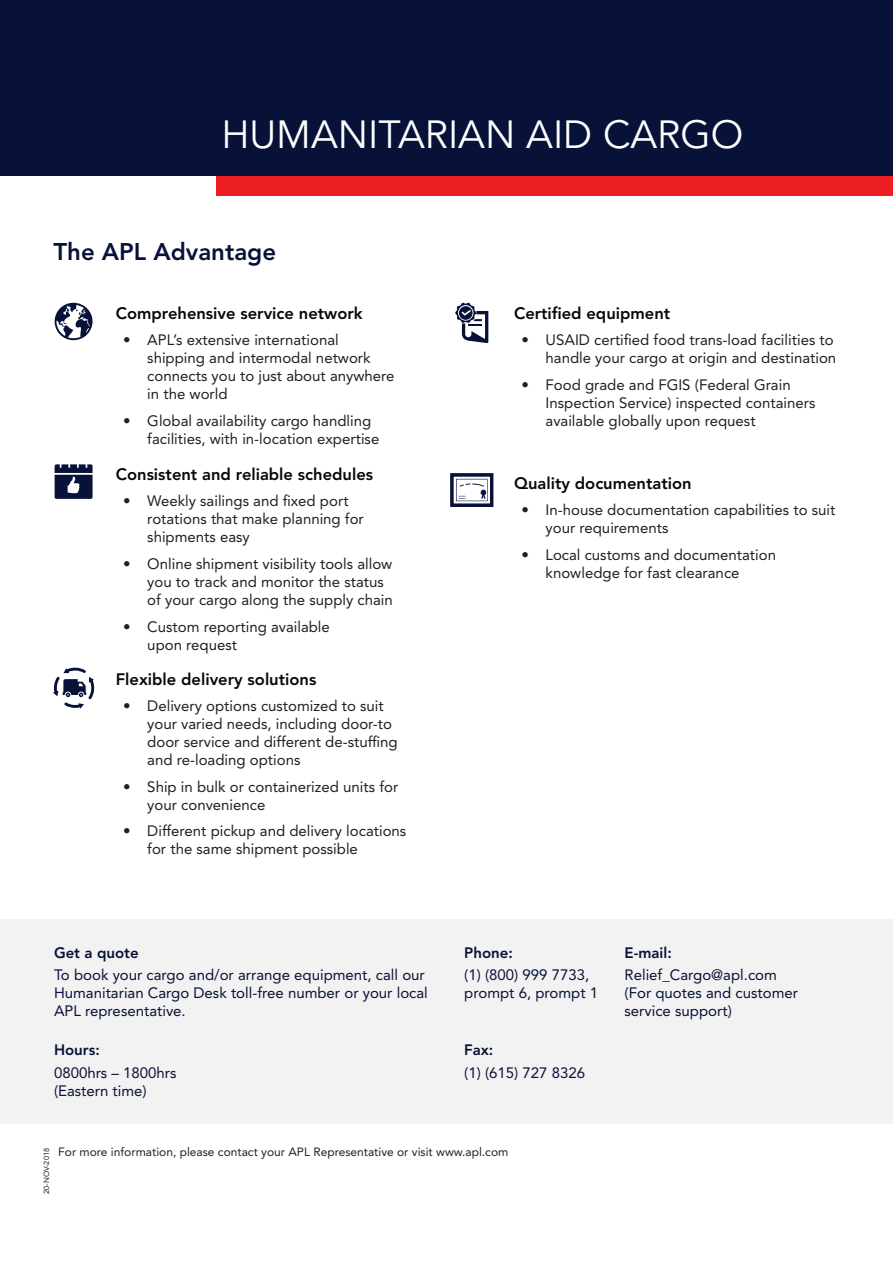
<style>
.page{position:relative;width:893px;height:1263px;background:#fff}
.page>*{position:absolute;margin:0;border:0;box-sizing:border-box;transform-origin:0 0}
.t1{font:39px "Avenir LT Std";color:#fff}
.t2{font:800 24px "Avenir LT Std";color:#081138}
.Sub_head{font:800 16.5px "Avenir LT Std";color:#0d0608}
.t3{font:15px/18px "Avenir LT Std";color:#231f20}
.t4{font:15px/18px "Avenir LT Std";color:#081138}
.t5{font:800 15px "Avenir LT Std";color:#081138}
.t6{font:12px "Avenir LT Std";color:#231f20}
.t7{font:7.5px "Avenir LT Std";color:#231f20}
</style>
<div class="page">
<div style="left:217px;top:175px;width:676px;height:21px;background:#ee1f23"></div>
<div style="left:0;top:919px;width:892px;height:205px;background:#f2f2f2"></div>
<div style="left:0;top:0;width:893px;height:175px;background:#081138"></div>
<svg style="left:55px;top:303px;width:38px;height:37px"></svg>
<svg style="left:55px;top:464px;width:38px;height:35px"></svg>
<svg style="left:53px;top:667px;width:42px;height:42px"></svg>
<svg style="left:455px;top:302px;width:33px;height:41px"></svg>
<svg style="left:450px;top:473px;width:43px;height:34px"></svg>
<p class="t1" style="left:221px;top:112px;width:523px">HUMANITARIAN AID CARGO</p>
<p class="t2" style="left:54px;top:238px;width:224px">The APL Advantage</p>
<p class="Sub_head" style="left:116px;top:303px;width:248px">Comprehensive service network</p>
<p class="t3" style="left:147px;top:331px;width:249px;text-indent:-24px">• APL’s extensive international shipping and intermodal network connects you to just about anywhere in the world</p>
<p class="t3" style="left:147px;top:412px;width:233px;text-indent:-24px">• Global availability cargo handling facilities, with in-location expertise</p>
<p class="Sub_head" style="left:116px;top:464px;width:259px">Consistent and reliable schedules</p>
<p class="t3" style="left:147px;top:492px;width:218px;text-indent:-24px">• Weekly sailings and fixed port rotations that make planning for shipments easy</p>
<p class="t3" style="left:147px;top:555px;width:247px;text-indent:-24px">• Online shipment visibility tools allow you to track and monitor the status of your cargo along the supply chain</p>
<p class="t3" style="left:147px;top:617px;width:184px;text-indent:-24px">• Custom reporting available upon request</p>
<p class="Sub_head" style="left:116px;top:669px;width:202px">Flexible delivery solutions</p>
<p class="t3" style="left:147px;top:697px;width:252px;text-indent:-24px">• Delivery options customized to suit your varied needs, including door-to door service and different de-stuffing and re-loading options</p>
<p class="t3" style="left:147px;top:778px;width:252px;text-indent:-24px">• Ship in bulk or containerized units for your convenience</p>
<p class="t3" style="left:147px;top:822px;width:261px;text-indent:-24px">• Different pickup and delivery locations for the same shipment possible</p>
<p class="t5" style="left:54px;top:944px;width:86px">Get a quote</p>
<p class="t4" style="left:54px;top:966px;width:375px">To book your cargo and/or arrange equipment, call our<br>Humanitarian Cargo Desk toll-free number or your local<br>APL representative.</p>
<p class="t5" style="left:54px;top:1041px;width:47px">Hours:</p>
<p class="t4" style="left:54px;top:1063px;width:124px">0800hrs – 1800hrs (Eastern time)</p>
<p class="Sub_head" style="left:514px;top:303px;width:158px">Certified equipment</p>
<p class="t3" style="left:521px;top:331px;width:316px;text-align:right">• USAID certified food trans-load facilities to handle your cargo at origin and destination</p>
<p class="t3" style="left:545px;top:376px;width:271px;text-indent:-24px">• Food grade and FGIS (Federal Grain<br>Inspection Service) inspected containers available globally upon request</p>
<p class="Sub_head" style="left:514px;top:473px;width:179px">Quality documentation</p>
<p class="t3" style="left:545px;top:501px;width:291px;text-indent:-24px">• In-house documentation capabilities to suit your requirements</p>
<p class="t3" style="left:545px;top:546px;width:232px;text-indent:-24px">• Local customs and documentation knowledge for fast clearance</p>
<p class="t5" style="left:464px;top:944px;width:50px">Phone:</p>
<p class="t4" style="left:464px;top:966px;width:135px">(1) (800) 999 7733, prompt 6, prompt 1</p>
<p class="t5" style="left:464px;top:1041px;width:31px">Fax:</p>
<p class="t4" style="left:464px;top:1063px;width:122px">(1) (615) 727 8326</p>
<p class="t5" style="left:625px;top:944px;width:49px">E-mail:</p>
<p class="t4" style="left:625px;top:966px;width:154px">Relief_Cargo@apl.com</p>
<p class="t4" style="left:625px;top:984px;width:175px">(For quotes and customer service support)</p>
<p class="t7" style="left:42px;top:1194px;width:48px;rotate:-90deg">20-NOV-2018</p>
<p class="t6" style="left:58px;top:1145px;width:452px">For more information, please contact your APL Representative or visit www.apl.com</p>
</div>
